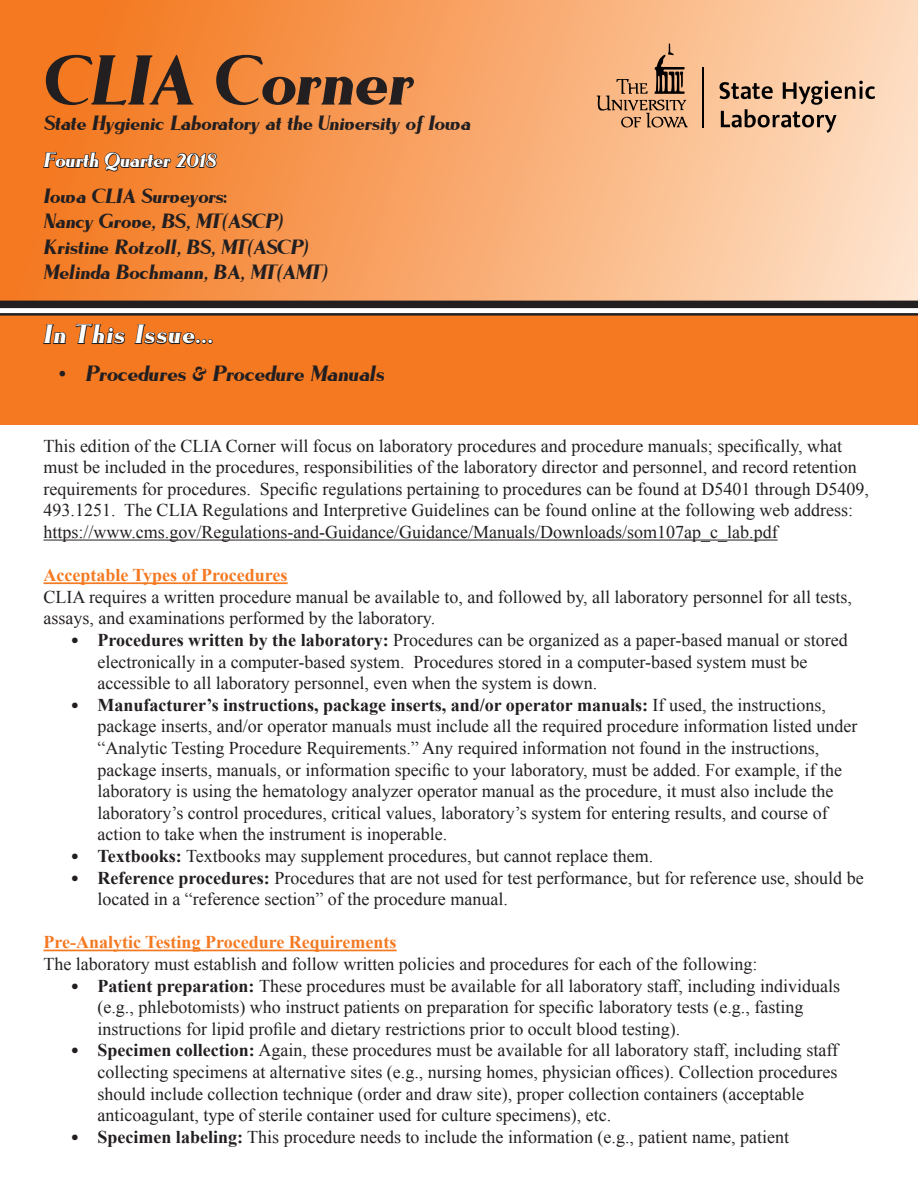
<style>
.page{position:relative;width:918px;height:1188px;background:#fff}
.page>*{position:absolute;margin:0;border:0;box-sizing:border-box;transform-origin:0 0}
.t1{font:72px "Lyndsey";color:#231f20}
.t2{font:27px "Lyndsey";letter-spacing:.05em;color:#fff}
.t3{font:22.5px "Lyndsey";color:#231f20}
.t4{font:21px/25.2px "Lyndsey";color:#231f20}
.t5{font:21px "Lyndsey";color:#fff}
.t6{font:18px/21.6px "Times New Roman";color:#231f20}
.t7{font:700 18px "Times New Roman";color:#f47921}
.s1{font-family:"Times New Roman"}
.s2{font-family:"Calibri"}
.s3{font-weight:700}
</style>
<div class="page">
<div style="left:0;top:315px;width:918px;height:110px;background:#f47921"></div>
<div style="left:0;top:0;width:918px;height:301px;background:linear-gradient(to right,#f37215,#fedfc4)"></div>
<div style="left:0;top:301px;width:918px;height:7px;background:#231f20"></div>
<hr style="left:0;top:313px;width:918px;height:3px;background:#231f20">
<svg style="left:42px;top:136px;width:176px;height:51px;background:#d8742b"></svg>
<svg style="left:42px;top:308px;width:25px;height:36px"></svg>
<svg style="left:75px;top:315px;width:51px;height:30px"></svg>
<svg style="left:133px;top:308px;width:81px;height:37px"></svg>
<svg style="left:597px;top:44px;width:91px;height:84px;background:#d29c73"></svg>
<svg style="left:720px;top:81px;width:155px;height:52px;background:#c5a286"></svg>
<hr style="left:702px;top:67px;width:2px;height:60px;background:#000">
<hr style="left:44px;top:540px;width:734px;height:1px;background:#231f20">
<hr style="left:44px;top:582px;width:244px;height:2px;background:#f47921">
<hr style="left:44px;top:950px;width:353px;height:1px;background:#f47921">
<h1 class="t1" style="left:44px;top:43px;width:370px">CLIA Corner</h1>
<p class="t4" style="left:44px;top:111px;width:428px">State Hygienic Laboratory at the University of Iowa</p>
<p class="t5" style="left:44px;top:149px;width:175px">Fourth Quarter 2018</p>
<p class="t4" style="left:44px;top:184px;width:286px">Iowa CLIA Surveyors:<br>Nancy Grove, BS, MT(ASCP)<br>Kristine Rotzoll, BS, MT(ASCP)<br>Melinda Bochmann, BA, MT(AMT)</p>
<h2 class="t2" style="left:44px;top:320px;width:171px">In This Issue...</h2>
<p class="t3" style="left:58px;top:362px;width:328px"><span class="s1">•</span> Procedures &amp; Procedure Manuals</p>
<p class="t6" style="left:44px;top:435px;width:827px">This edition of the CLIA Corner will focus on laboratory procedures and procedure manuals; specifically, what must be included in the procedures, responsibilities of the laboratory director and personnel, and record retention requirements for procedures. Specific regulations pertaining to procedures can be found at D5401 through D5409, 493.1251. The CLIA Regulations and Interpretive Guidelines can be found online at the following web address: https://www.cms.gov/Regulations-and-Guidance/Guidance/Manuals/Downloads/som107ap_c_lab.pdf</p>
<p class="t7" style="left:44px;top:563px;width:246px">Acceptable Types of Procedures</p>
<p class="t6" style="left:44px;top:586px;width:810px">CLIA requires a written procedure manual be available to, and followed by, all laboratory personnel for all tests, assays, and examinations performed by the laboratory.</p>
<p class="t6" style="left:98px;top:629px;width:752px;text-indent:-27px"><span class="s2">•</span> <span class="s3">Procedures written by the laboratory:</span> Procedures can be organized as a paper-based manual or stored electronically in a computer-based system. Procedures stored in a computer-based system must be accessible to all laboratory personnel, even when the system is down.</p>
<p class="t6" style="left:98px;top:694px;width:761px;text-indent:-27px"><span class="s2">•</span> <span class="s3">Manufacturer’s instructions, package inserts, and/or operator manuals:</span> If used, the instructions, package inserts, and/or operator manuals must include all the required procedure information listed under “Analytic Testing Procedure Requirements.” Any required information not found in the instructions, package inserts, manuals, or information specific to your laboratory, must be added. For example, if the laboratory is using the hematology analyzer operator manual as the procedure, it must also include the laboratory’s control procedures, critical values, laboratory’s system for entering results, and course of action to take when the instrument is inoperable.</p>
<p class="t6" style="left:70px;top:845px;width:584px"><span class="s2">•</span> <span class="s3">Textbooks:</span> Textbooks may supplement procedures, but cannot replace them.</p>
<p class="t6" style="left:98px;top:867px;width:768px;text-indent:-27px"><span class="s2">•</span> <span class="s3">Reference procedures:</span> Procedures that are not used for test performance, but for reference use, should be located in a “reference section” of the procedure manual.</p>
<p class="t7" style="left:44px;top:930px;width:355px">Pre-Analytic Testing Procedure Requirements</p>
<p class="t6" style="left:44px;top:953px;width:715px">The laboratory must establish and follow written policies and procedures for each of the following:</p>
<p class="t6" style="left:98px;top:975px;width:744px;text-indent:-27px"><span class="s2">•</span> <span class="s3">Patient preparation:</span> These procedures must be available for all laboratory staff, including individuals (e.g., phlebotomists) who instruct patients on preparation for specific laboratory tests (e.g., fasting instructions for lipid profile and dietary restrictions prior to occult blood testing).</p>
<p class="t6" style="left:98px;top:1039px;width:742px;text-indent:-27px"><span class="s2">•</span> <span class="s3">Specimen collection:</span> Again, these procedures must be available for all laboratory staff, including staff collecting specimens at alternative sites (e.g., nursing homes, physician offices). Collection procedures should include collection technique (order and draw site), proper collection containers (acceptable anticoagulant, type of sterile container used for culture specimens), etc.</p>
<p class="t6" style="left:70px;top:1126px;width:720px"><span class="s2">•</span> <span class="s3">Specimen labeling:</span> This procedure needs to include the information (e.g., patient name, patient</p>
</div>
